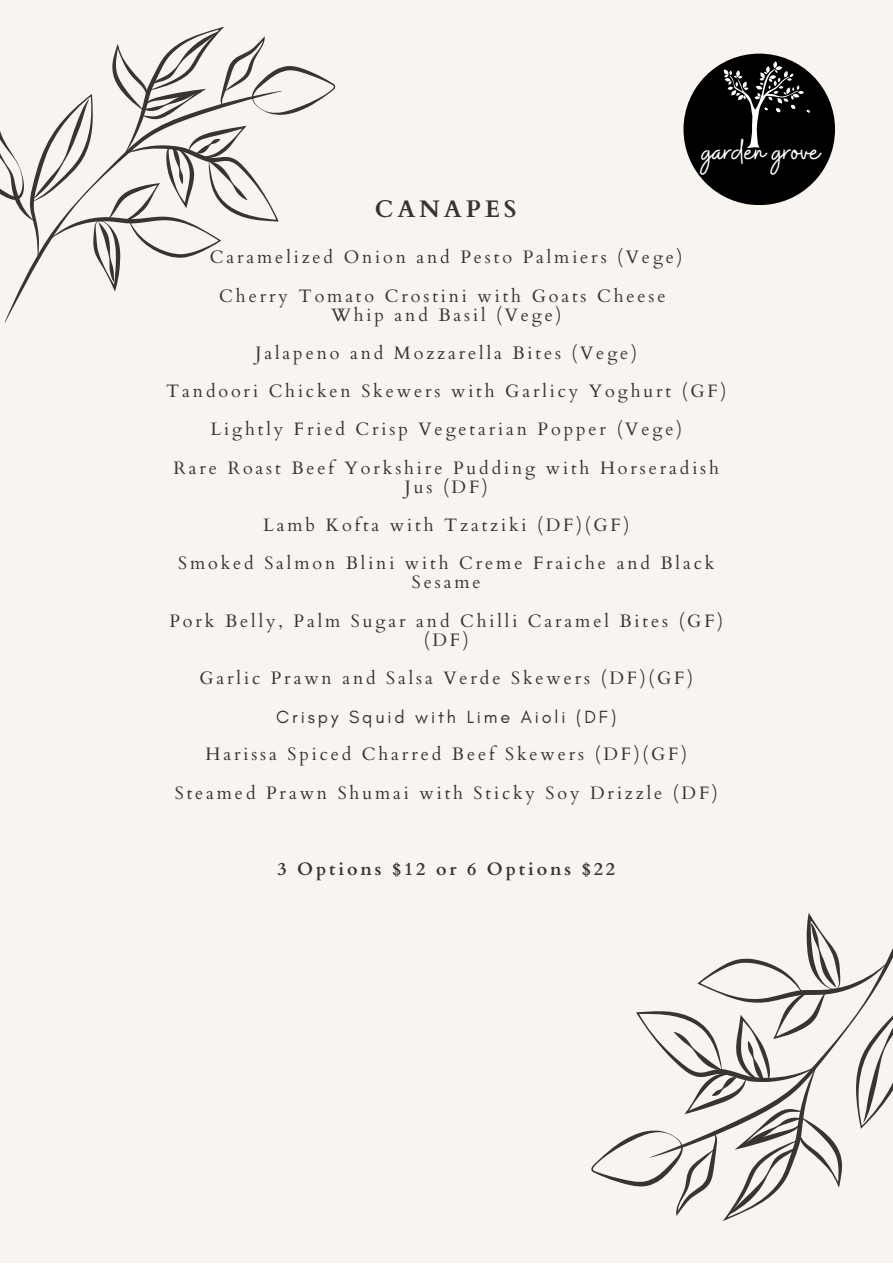
<style>
.page{position:relative;width:893px;height:1264px;background:#fff}
.page>*{position:absolute;margin:0;border:0;box-sizing:border-box;transform-origin:0 0}
.t1{font:35.25px "Buffalo";color:#fff}
.t2{font:700 24px "Cardo";letter-spacing:.16em;color:#373434}
.t3{font:18px/19px "Cardo";letter-spacing:.16em;color:#373434;text-align:center}
.t4{font:18px "Glacial Indifference";letter-spacing:.16em;color:#373434}
.t5{font:700 18px "Cardo";letter-spacing:.16em;color:#373434}
</style>
<div class="page">
<div style="left:0;top:0;width:892px;height:1262px;background:#f8f4ef"></div>
<svg style="left:591px;top:913px;width:301px;height:308px"></svg>
<svg style="left:0;top:27px;width:336px;height:265px"></svg>
<div style="left:683px;top:54px;width:152px;height:151px;background:#000;border-radius:50%"></div>
<svg style="left:723px;top:61px;width:87px;height:87px"></svg>
<p class="t1" style="left:702px;top:128px;width:119px">garden grove</p>
<p class="t2" style="left:375px;top:193px;width:143px">CANAPES</p>
<p class="t3" style="left:210px;top:248px;width:474px">Caramelized Onion and Pesto Palmiers (Vege)</p>
<p class="t3" style="left:219px;top:286px;width:448px">Cherry Tomato Crostini with Goats Cheese</p>
<p class="t3" style="left:331px;top:305px;width:232px">Whip and Basil (Vege)</p>
<p class="t3" style="left:255px;top:344px;width:383px">Jalapeno and Mozzarella Bites (Vege)</p>
<p class="t3" style="left:166px;top:382px;width:561px">Tandoori Chicken Skewers with Garlicy Yoghurt (GF)</p>
<p class="t3" style="left:210px;top:420px;width:473px">Lightly Fried Crisp Vegetarian Popper (Vege)</p>
<p class="t3" style="left:173px;top:458px;width:547px">Rare Roast Beef Yorkshire Pudding with Horseradish<br>Jus (DF)</p>
<p class="t3" style="left:263px;top:516px;width:368px">Lamb Kofta with Tzatziki (DF)(GF)</p>
<p class="t3" style="left:178px;top:554px;width:537px">Smoked Salmon Blini with Creme Fraiche and Black<br>Sesame</p>
<p class="t3" style="left:169px;top:611px;width:555px">Pork Belly, Palm Sugar and Chilli Caramel Bites (GF) (DF)</p>
<p class="t3" style="left:199px;top:668px;width:495px">Garlic Prawn and Salsa Verde Skewers (DF)(GF)</p>
<p class="t4" style="left:276px;top:706px;width:341px">Crispy Squid with Lime Aioli (DF)</p>
<p class="t3" style="left:205px;top:745px;width:483px">Harissa Spiced Charred Beef Skewers (DF)(GF)</p>
<p class="t3" style="left:175px;top:783px;width:544px">Steamed Prawn Shumai with Sticky Soy Drizzle (DF)</p>
<p class="t5" style="left:277px;top:857px;width:339px">3 Options $12 or 6 Options $22</p>
</div>
